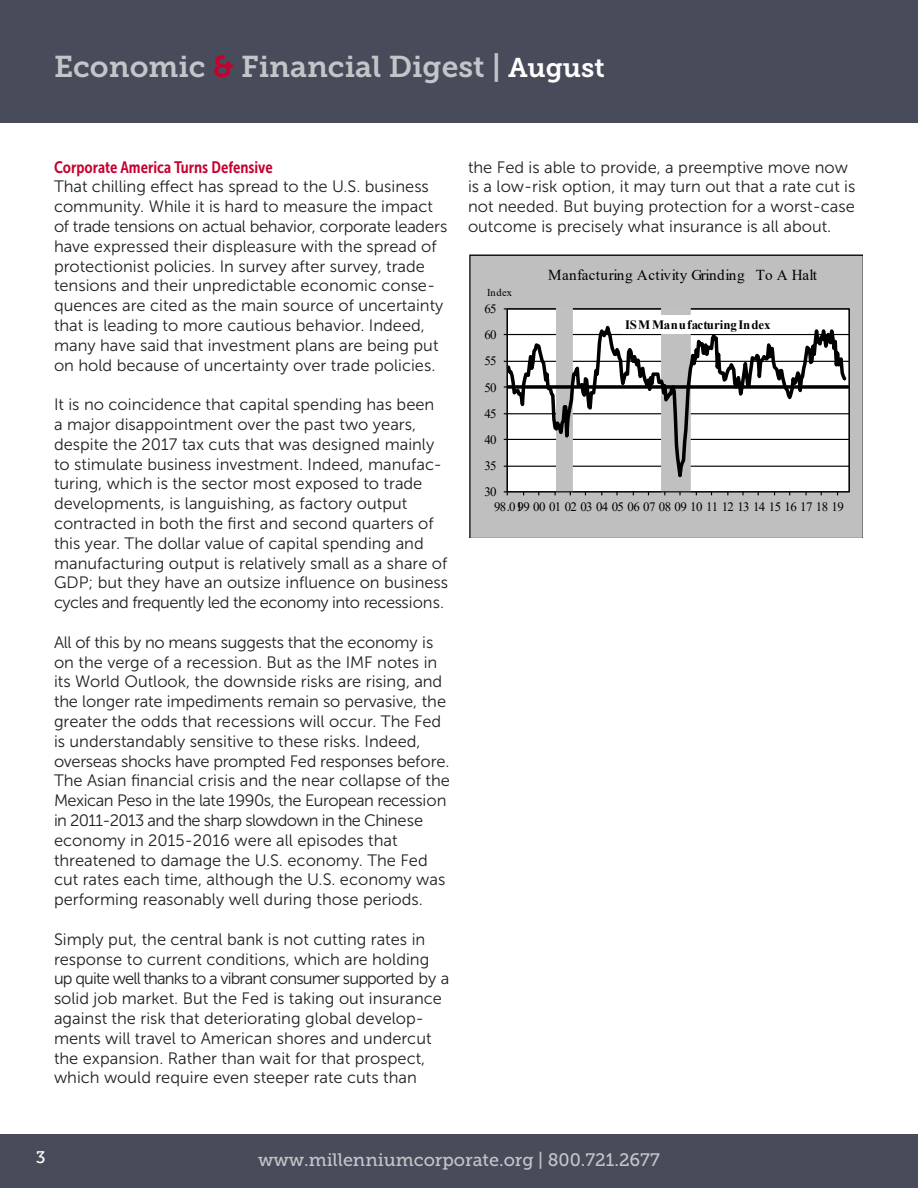
<style>
.page{position:relative;width:918px;height:1188px;background:#fff}
.page>*{position:absolute;margin:0;border:0;box-sizing:border-box;transform-origin:0 0}
.t1{font:30px "Museo Slab 700";color:#c4c5c9}
.t2{font:18px "Museo Slab 500";color:#c4c5c9}
.t3{font:18px "Museo Slab 500";color:#fff}
.t4{font:16.5px/19.8px "Museo Sans 300";color:#231f20}
.t5{font:16.5px "Museo Sans Cond 700";color:#c5002e}
.t6{font:15.15px "Times New Roman";letter-spacing:.02em;color:#000}
.t7{font:12.75px "Times New Roman";letter-spacing:-.045em;color:#000}
.t8{font:700 12.75px "Times New Roman";letter-spacing:.005em;color:#000}
.t9{font:10.5px "Times New Roman";letter-spacing:.03em;color:#000}
.s1{color:#c5002e}
.s2{font-size:27px;color:#fff}
</style>
<div class="page">
<div style="left:0;top:0;width:918px;height:122px;background:#484c5a"></div>
<div style="left:0;top:1134px;width:918px;height:54px;background:#484c5a"></div>
<svg style="left:469px;top:255px;width:394px;height:283px"></svg>
<div style="left:622px;top:315px;width:186px;height:19px;background:#fff"></div>
<p class="t1" style="left:54px;top:49px;width:552px">Economic <span class="s1">&amp;</span> Financial Digest | <span class="s2">August</span></p>
<p class="t5" style="left:54px;top:158px;width:220px">Corporate America Turns Defensive</p>
<p class="t4" style="left:54px;top:177px;width:395px">That chilling effect has spread to the U.S. business community. While it is hard to measure the impact of trade tensions on actual behavior, corporate leaders have expressed their displeasure with the spread of protectionist policies. In survey after survey, trade tensions and their unpredictable economic conse&shy;quences are cited as the main source of uncertainty that is leading to more cautious behavior. Indeed, many have said that investment plans are being put on hold because of uncertainty over trade policies.</p>
<p class="t4" style="left:54px;top:395px;width:396px">It is no coincidence that capital spending has been<br>a major disappointment over the past two years, despite the 2017 tax cuts that was designed mainly to stimulate business investment. Indeed, manufac&shy;turing, which is the sector most exposed to trade developments, is languishing, as factory output contracted in both the first and second quarters of this year. The dollar value of capital spending and manufacturing output is relatively small as a share of GDP; but they have an outsize influence on business cycles and frequently led the economy into recessions.</p>
<p class="t4" style="left:54px;top:632px;width:397px">All of this by no means suggests that the economy is on the verge of a recession. But as the IMF notes in its World Outlook, the downside risks are rising, and the longer rate impediments remain so pervasive, the greater the odds that recessions will occur. The Fed is understandably sensitive to these risks. Indeed, overseas shocks have prompted Fed responses before.<br>The Asian financial crisis and the near collapse of the Mexican Peso in the late 1990s, the European recession in 2011-2013 and the sharp slowdown in the Chinese economy in 2015-2016 were all episodes that threatened to damage the U.S. economy. The Fed cut rates each time, although the U.S. economy was performing reasonably well during those periods.</p>
<p class="t4" style="left:54px;top:929px;width:397px">Simply put, the central bank is not cutting rates in response to current conditions, which are holding up quite well thanks to a vibrant consumer supported by a solid job market. But the Fed is taking out insurance against the risk that deteriorating global develop&shy;ments will travel to American shores and undercut the expansion. Rather than wait for that prospect, which would require even steeper rate cuts than</p>
<p class="t4" style="left:468px;top:157px;width:389px">the Fed is able to provide, a preemptive move now is a low-risk option, it may turn out that a rate cut is not needed. But buying protection for a worst-case outcome is precisely what insurance is all about.</p>
<p class="t9" style="left:487px;top:285px;width:27px">Index</p>
<p class="t7" style="left:484px;top:300px;width:14px">65</p>
<p class="t7" style="left:484px;top:326px;width:14px">60</p>
<p class="t7" style="left:484px;top:352px;width:14px">55</p>
<p class="t7" style="left:484px;top:378px;width:14px">50</p>
<p class="t7" style="left:484px;top:405px;width:14px">45</p>
<p class="t7" style="left:484px;top:431px;width:14px">40</p>
<p class="t7" style="left:484px;top:457px;width:14px">35</p>
<p class="t7" style="left:484px;top:483px;width:14px">30</p>
<p class="t6" style="left:548px;top:264px;width:271px">Manfacturing Activity Grinding To A Halt</p>
<p class="t8" style="left:625px;top:316px;width:147px">ISM Manufacturing Index</p>
<p class="t7" style="left:494px;top:498px;width:351px">98.0199 00 01 02 03 04 05 06 07 08 09 10 11 12 13 14 15 16 17 18 19</p>
<p class="t3" style="left:36px;top:1145px;width:11px">3</p>
<p class="t2" style="left:258px;top:1150px;width:403px">www.millenniumcorporate.org | 800.721.2677</p>
</div>
